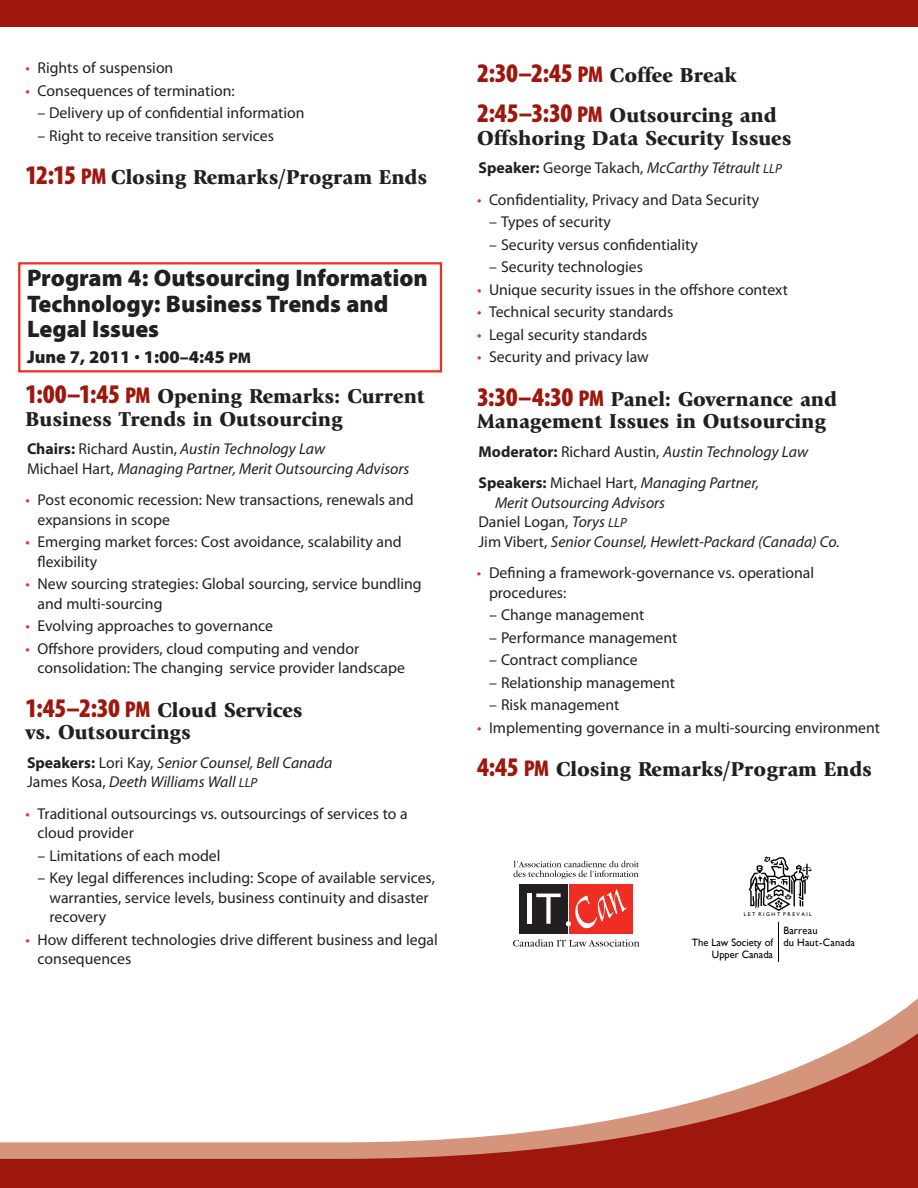
<style>
.page{position:relative;width:918px;height:1188px;background:#fff}
.page>*{position:absolute;margin:0;border:0;box-sizing:border-box;transform-origin:0 0}
.Day_Heading_1{font:900 24px/25.5px "Myriad Pro";color:#231f20}
.Subheads{font:900 21px/22.5px "Giovanni";color:#231f20}
.Day_Heading_1-2{font:900 18px "Myriad Pro";color:#231f20}
.bullets{font:15.75px/19.5px "Myriad Pro";color:#231f20}
.bullets-2nd_level{font:15.75px/19.5px "Myriad Pro";color:#231f20}
.Body{font:italic 15.75px/19.5px "Myriad Pro";color:#231f20}
.bullet-last{font:15.75px/19.5px "Myriad Pro";color:#231f20}
.Body-2{font:15.75px "Myriad Pro";color:#231f20}
.t1{font:10.65px/12px "Gill Sans";color:#000;text-align:right}
.t2{font:5.4px "Gill Sans";letter-spacing:.28em;color:#000}
.s1{color:#ee2e22}
.s2{font-family:"Myriad Pro Black Cond SC850";font-weight:400;font-size:27px;color:#9e170d}
.s3{font-family:"Myriad Pro Black Cond SC850";font-weight:400;font-size:22.95px;color:#9e170d}
.s4{font-size:15px}
.s5{font-family:"Myriad Pro Black SC850";font-weight:400;font-size:15.3px}
.s6{font-weight:700;font-style:normal}
.s7{font-style:normal}
.s8{font-family:"Myriad Pro It SC850";font-style:normal;font-size:13.35px}
.s9{font-style:italic}
.s10{font-family:"Myriad Pro It SC850";font-size:13.35px}
</style>
<div class="page">
<div style="left:0;top:0;width:918px;height:27px;background:#9e170d"></div>
<svg style="left:749px;top:856px;width:63px;height:55px"></svg>
<hr style="left:778px;top:922px;width:1px;height:40px;background:#000">
<div style="left:569px;top:884px;width:64px;height:49px;background:#ee2e22"></div>
<div style="left:519px;top:884px;width:49px;height:49px;background:#231f20"></div>
<svg style="left:513px;top:861px;width:126px;height:18px"></svg>
<svg style="left:513px;top:939px;width:127px;height:8px"></svg>
<hr style="left:528px;top:894px;width:4px;height:30px;background:#fff">
<svg style="left:536px;top:889px;width:91px;height:40px"></svg>
<svg style="left:0;top:1026px;width:918px;height:162px"></svg>
<div style="left:18px;top:262px;width:424px;height:110px;border:2px solid #ee2e22"></div>
<p class="bullets" style="left:26px;top:58px;width:149px"><span class="s1">•</span> Rights of suspension</p>
<p class="bullets" style="left:26px;top:80px;width:211px"><span class="s1">•</span> Consequences of termination:</p>
<p class="bullets-2nd_level" style="left:38px;top:103px;width:269px">– Delivery up of confidential information</p>
<p class="bullets-2nd_level" style="left:38px;top:125px;width:238px">– Right to receive transition services</p>
<p class="Subheads" style="left:26px;top:166px;width:403px"><span class="s2">12:15</span> <span class="s3">PM</span> Closing Remarks/Program Ends</p>
<p class="Day_Heading_1" style="left:27px;top:264px;width:402px">Program 4: Outsourcing Information<br>Technology: Business Trends and<br>Legal Issues</p>
<p class="Day_Heading_1-2" style="left:27px;top:344px;width:226px">June 7, 2011 <span class="s4">•</span> 1:00–4:45 <span class="s5">pm</span></p>
<p class="Subheads" style="left:26px;top:385px;width:401px"><span class="s2">1:00–1:45</span> <span class="s3">PM</span> Opening Remarks: Current<br>Business Trends in Outsourcing</p>
<p class="Body" style="left:27px;top:439px;width:384px"><span class="s6">Chairs:</span> <span class="s7">Richard Austin,</span> Austin Technology Law<br><span class="s7">Michael Hart,</span> Managing Partner, Merit Outsourcing Advisors</p>
<p class="bullets" style="left:38px;top:490px;width:378px;text-indent:-12px"><span class="s1">•</span> Post economic recession: New transactions, renewals and expansions in scope</p>
<p class="bullets" style="left:38px;top:532px;width:366px;text-indent:-12px"><span class="s1">•</span> Emerging market forces: Cost avoidance, scalability and flexibility</p>
<p class="bullets" style="left:38px;top:574px;width:386px;text-indent:-12px"><span class="s1">•</span> New sourcing strategies: Global sourcing, service bundling and multi-sourcing</p>
<p class="bullets" style="left:25px;top:616px;width:249px"><span class="s1">•</span> Evolving approaches to governance</p>
<p class="bullet-last" style="left:38px;top:638px;width:369px;text-indent:-12px"><span class="s1">•</span> Offshore providers, cloud computing and vendor consolidation: The changing service provider landscape</p>
<p class="Subheads" style="left:26px;top:698px;width:279px"><span class="s2">1:45–2:30</span> <span class="s3">PM</span> Cloud Services vs. Outsourcings</p>
<p class="Body" style="left:27px;top:752px;width:307px"><span class="s6">Speakers:</span> <span class="s7">Lori Kay,</span> Senior Counsel, Bell Canada<br><span class="s7">James Kosa,</span> Deeth Williams Wall <span class="s8">llp</span></p>
<p class="bullets" style="left:38px;top:803px;width:372px;text-indent:-12px"><span class="s1">•</span> Traditional outsourcings vs. outsourcings of services to a cloud provider</p>
<p class="bullets-2nd_level" style="left:38px;top:845px;width:185px">– Limitations of each model</p>
<p class="bullets-2nd_level" style="left:50px;top:868px;width:387px;text-indent:-12px">– Key legal differences including: Scope of available services, warranties, service levels, business continuity and disaster recovery</p>
<p class="bullet-last" style="left:38px;top:929px;width:402px;text-indent:-12px"><span class="s1">•</span> How different technologies drive different business and legal consequences</p>
<p class="Subheads" style="left:477px;top:63px;width:261px"><span class="s2">2:30–2:45</span> <span class="s3">PM</span> Coffee Break</p>
<p class="Subheads" style="left:477px;top:104px;width:316px"><span class="s2">2:45–3:30</span> <span class="s3">PM</span> Outsourcing and<br>Offshoring Data Security Issues</p>
<p class="Body" style="left:478px;top:158px;width:305px"><span class="s6">Speaker:</span> <span class="s7">George Takach,</span> McCarthy Tétrault <span class="s8">llp</span></p>
<p class="bullets" style="left:477px;top:189px;width:284px"><span class="s1">•</span> Confidentiality, Privacy and Data Security</p>
<p class="bullets-2nd_level" style="left:489px;top:212px;width:123px">– Types of security</p>
<p class="bullets-2nd_level" style="left:489px;top:234px;width:210px">– Security versus confidentiality</p>
<p class="bullets-2nd_level" style="left:489px;top:257px;width:155px">– Security technologies</p>
<p class="bullets" style="left:477px;top:279px;width:312px"><span class="s1">•</span> Unique security issues in the offshore context</p>
<p class="bullets" style="left:477px;top:302px;width:198px"><span class="s1">•</span> Technical security standards</p>
<p class="bullets" style="left:477px;top:324px;width:172px"><span class="s1">•</span> Legal security standards</p>
<p class="bullet-last" style="left:477px;top:347px;width:173px"><span class="s1">•</span> Security and privacy law</p>
<p class="Subheads" style="left:477px;top:387px;width:361px"><span class="s2">3:30–4:30</span> <span class="s3">PM</span> Panel: Governance and<br>Management Issues in Outsourcing</p>
<p class="Body" style="left:478px;top:441px;width:331px"><span class="s6">Moderator:</span> <span class="s7">Richard Austin,</span> Austin Technology Law</p>
<p class="Body" style="left:478px;top:473px;width:282px"><span class="s6">Speakers:</span> <span class="s7">Michael Hart,</span> Managing Partner,</p>
<p class="Body" style="left:495px;top:492px;width:172px">Merit Outsourcing Advisors</p>
<p class="Body-2" style="left:478px;top:512px;width:150px">Daniel Logan, <span class="s9">Torys</span> <span class="s10">llp</span></p>
<p class="Body" style="left:478px;top:531px;width:363px"><span class="s7">Jim Vibert,</span> Senior Counsel, Hewlett-Packard (Canada) Co.</p>
<p class="bullets" style="left:489px;top:563px;width:327px;text-indent:-12px"><span class="s1">•</span> Defining a framework-governance vs. operational procedures:</p>
<p class="bullets-2nd_level" style="left:489px;top:605px;width:157px">– Change management</p>
<p class="bullets-2nd_level" style="left:489px;top:627px;width:190px">– Performance management</p>
<p class="bullets-2nd_level" style="left:489px;top:650px;width:150px">– Contract compliance</p>
<p class="bullets-2nd_level" style="left:489px;top:672px;width:187px">– Relationship management</p>
<p class="bullets-2nd_level" style="left:489px;top:695px;width:132px">– Risk management</p>
<p class="bullet-last" style="left:477px;top:717px;width:405px"><span class="s1">•</span> Implementing governance in a multi-sourcing environment</p>
<p class="Subheads" style="left:477px;top:758px;width:396px"><span class="s2">4:45</span> <span class="s3">PM</span> Closing Remarks/Program Ends</p>
<p class="t2" style="left:744px;top:911px;width:70px">LET RIGHT PREVAIL</p>
<p class="t1" style="left:692px;top:936px;width:83px">The Law Society of<br>Upper Canada</p>
<p class="t1" style="left:783px;top:924px;width:73px;text-align:left">Barreau<br>du Haut-Canada</p>
</div>
